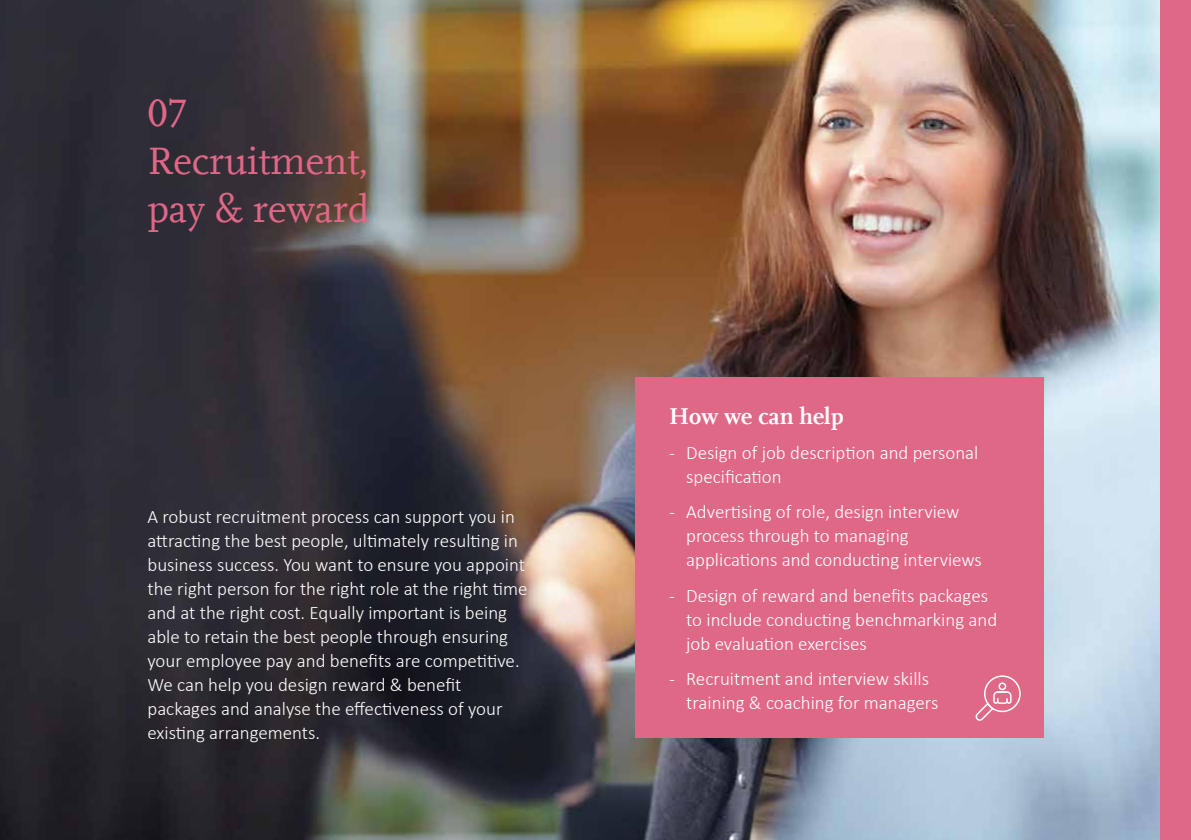
<style>
.page{position:relative;width:1191px;height:840px;background:#fff}
.page>*{position:absolute;margin:0;border:0;box-sizing:border-box;transform-origin:0 0}
.t1{font:40px/48px "Scala Offc";color:#e06887}
.t2{font:700 24px "Scala";color:#fff}
.t3{font:300 19px/24px "Calibri";color:#fff}
</style>
<div class="page">
<img style="left:0;top:0;width:1160px;height:839px">
<div style="left:635px;top:377px;width:408px;height:360px;background:#e06887"></div>
<div style="left:1160px;top:0;width:31px;height:839px;background:#e06887"></div>
<svg style="left:975px;top:675px;width:45px;height:45px"></svg>
<h1 class="t1" style="left:147px;top:90px;width:224px">07<br>Recruitment, pay &amp; reward</h1>
<p class="t3" style="left:147px;top:504px;width:381px">A robust recruitment process can support you in attracting the best people, ultimately resulting in business success. You want to ensure you appoint the right person for the right role at the right time and at the right cost. Equally important is being able to retain the best people through ensuring your employee pay and benefits are competitive.<br>We can help you design reward &amp; benefit packages and analyse the effectiveness of your existing arrangements.</p>
<p class="t2" style="left:669px;top:402px;width:176px">How we can help</p>
<p class="t3" style="left:686px;top:440px;width:294px;text-indent:-17px">- Design of job description and personal specification</p>
<p class="t3" style="left:686px;top:499px;width:297px;text-indent:-17px">- Advertising of role, design interview process through to managing applications and conducting interviews</p>
<p class="t3" style="left:686px;top:583px;width:312px;text-indent:-17px">- Design of reward and benefits packages to include conducting benchmarking and job evaluation exercises</p>
<p class="t3" style="left:686px;top:666px;width:254px;text-indent:-17px">- Recruitment and interview skills training &amp; coaching for managers</p>
</div>
